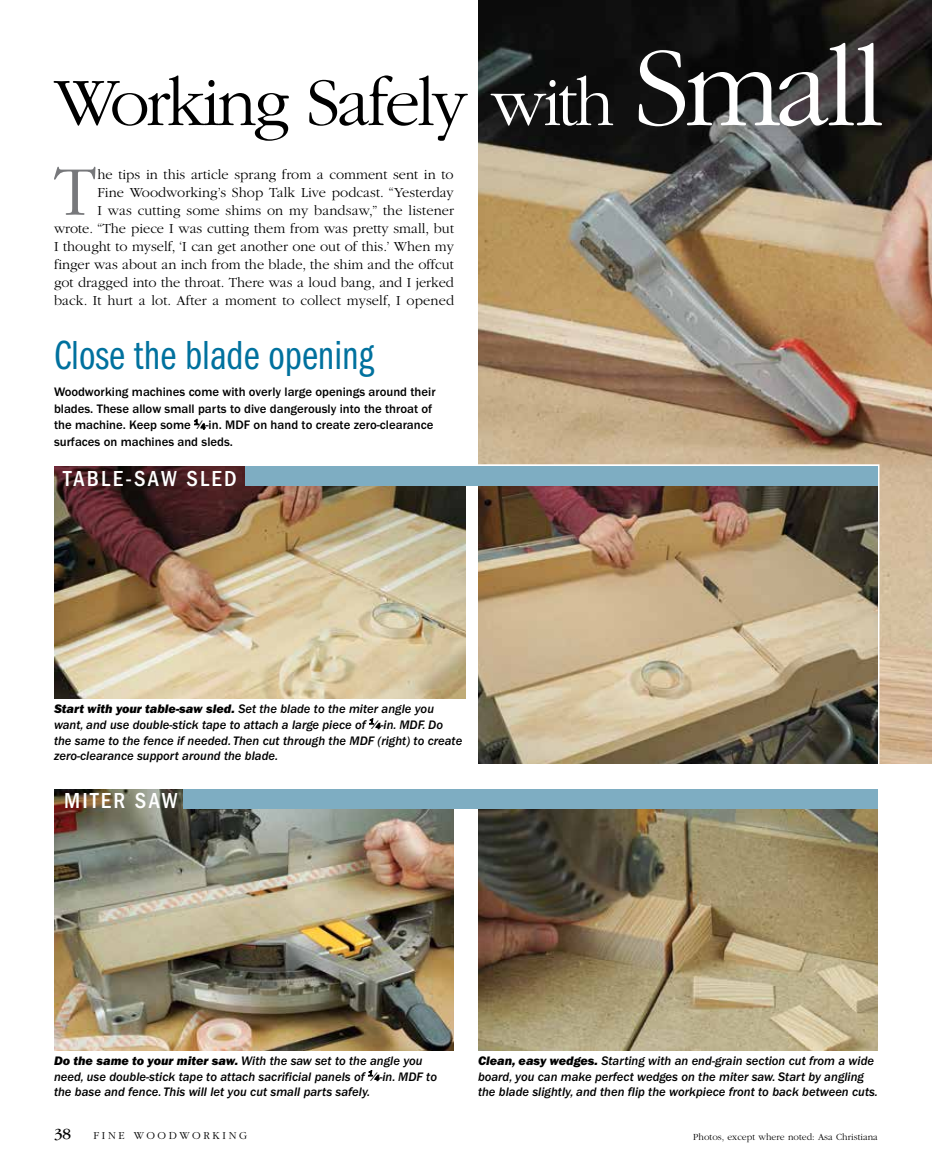
<style>
.page{position:relative;width:932px;height:1175px;background:#fff}
.page>*{position:absolute;margin:0;border:0;box-sizing:border-box;transform-origin:0 0}
.t1{font:300 72.15px "ITC Garamond Std";color:#77787b}
.t2{font:300 70.5px "ITC Garamond Std";letter-spacing:-.045em;color:#000}
.t3{font:42px "ITC Franklin Gothic Std Bk Cp";color:#00719e}
.t4{font:500 condensed 22.5px "ITC Franklin Gothic Std";letter-spacing:.1em;color:#fff}
.t5{font:16.05px "ITC Garamond Std";color:#000}
.t6{font:300 14.4px/18px "ITC Garamond Std";color:#000;text-align:right}
.t7{font:12.75px/15.8px "ITC Franklin Gothic Std Med It";color:#000}
.t8{font:500 12.75px/16.5px "ITC Franklin Gothic Std";color:#000}
.t9{font:300 11.1px "ITC Garamond Std";letter-spacing:.24em;color:#000}
.t10{font:300 9.75px "ITC Garamond Std";letter-spacing:.005em;color:#000}
.s1{color:#fff}
.s2{font-size:117px;color:#fff}
.s3{font-size:8.1px}
.s4{font-family:"ITC Franklin Gothic Std Hvy It"}
</style>
<div class="page">
<img style="left:478px;top:0;width:454px;height:764px">
<div style="left:464px;top:464px;width:415px;height:302px;border:4px solid #fff"></div>
<img style="left:54px;top:466px;width:412px;height:232px">
<img style="left:478px;top:486px;width:399px;height:278px">
<div style="left:246px;top:466px;width:632px;height:20px;background:#7eadc2"></div>
<img style="left:54px;top:789px;width:400px;height:261px">
<img style="left:478px;top:808px;width:400px;height:242px">
<div style="left:184px;top:789px;width:694px;height:19px;background:#7eadc2"></div>
<h2 class="t2" style="left:54px;top:65px;width:832px">Working Safely <span class="s1">with</span> <span class="s2">Small</span></h2>
<h1 class="t1" style="left:54px;top:153px;width:43px">T</h1>
<p class="t6" style="left:54px;top:165px;width:401px">he tips in this article sprang from a comment sent in to<br>Fine Woodworking’s Shop Talk Live podcast. “Yesterday<br>I was cutting some shims on my bandsaw,” the listener<br>wrote. “The piece I was cutting them from was pretty small, but I thought to myself, ‘I can get another one out of this.’ When my finger was about an inch from the blade, the shim and the offcut got dragged into the throat. There was a loud bang, and I jerked back. It hurt a lot. After a moment to collect myself, I opened</p>
<h3 class="t3" style="left:54px;top:332px;width:321px">Close the blade opening</h3>
<p class="t8" style="left:54px;top:384px;width:383px">Woodworking machines come with overly large openings around their blades. These allow small parts to dive dangerously into the throat of the machine. Keep some <sup>1</sup>⁄<span class="s3">4</span>-in. MDF on hand to create zero-clearance surfaces on machines and sleds.</p>
<h3 class="t4" style="left:63px;top:465px;width:175px">TABLE-SAW SLED</h3>
<p class="t7" style="left:54px;top:701px;width:410px"><span class="s4">Start with your table-saw sled.</span> Set the blade to the miter angle you want, and use double-stick tape to attach a large piece of <sup>1</sup>⁄<span class="s3">4</span>-in. MDF. Do the same to the fence if needed. Then cut through the MDF (right) to create zero-clearance support around the blade.</p>
<h3 class="t4" style="left:64px;top:788px;width:115px">MITER SAW</h3>
<p class="t7" style="left:54px;top:1052px;width:384px"><span class="s4">Do the same to your miter saw.</span> With the saw set to the angle you need, use double-stick tape to attach sacrificial panels of <sup>1</sup>⁄<span class="s3">4</span>-in. MDF to the base and fence. This will let you cut small parts safely.</p>
<p class="t7" style="left:478px;top:1052px;width:401px"><span class="s4">Clean, easy wedges.</span> Starting with an end-grain section cut from a wide board, you can make perfect wedges on the miter saw. Start by angling the blade slightly, and then flip the workpiece front to back between cuts.</p>
<p class="t5" style="left:54px;top:1124px;width:19px">38</p>
<p class="t9" style="left:93px;top:1129px;width:155px">FINE WOODWORKING</p>
<p class="t10" style="left:693px;top:1131px;width:186px">Photos, except where noted: Asa Christiana</p>
</div>
